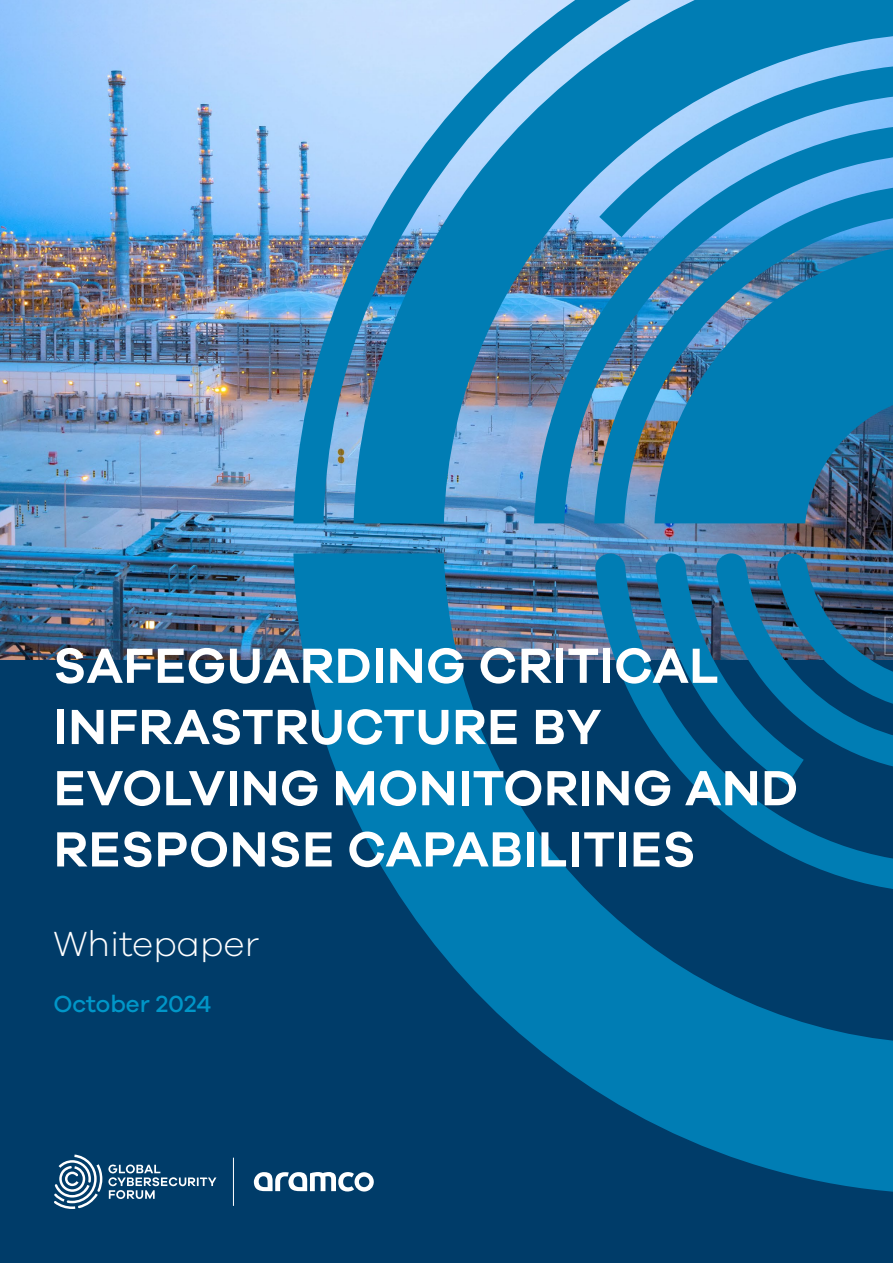
<style>
.page{position:relative;width:893px;height:1263px;background:#003c69}
.page>*{position:absolute;margin:0;border:0;box-sizing:border-box;transform-origin:0 0}
.t1{font:600 51px/61.2px "Galano Grotesque";letter-spacing:.01em;color:#fff}
.t2{font:300 36px "Galano Grotesque";color:#fff}
.t3{font:500 24px "Galano Grotesque";color:#0096c8}
</style>
<div class="page">
<img style="left:0;top:0;width:293px;height:659px">
<img style="left:293px;top:0;width:600px;height:1192px">
<svg style="left:54px;top:1154px;width:162px;height:55px"></svg>
<hr style="left:233px;top:1158px;width:1px;height:48px;background:#fff">
<svg style="left:254px;top:1172px;width:120px;height:20px"></svg>
<p class="t1" style="left:54px;top:633px;width:746px">SAFEGUARDING CRITICAL<br>INFRASTRUCTURE BY<br>EVOLVING MONITORING AND<br>RESPONSE CAPABILITIES</p>
<p class="t2" style="left:53px;top:922px;width:207px">Whitepaper</p>
<p class="t3" style="left:53px;top:989px;width:159px">October 2024</p>
</div>
